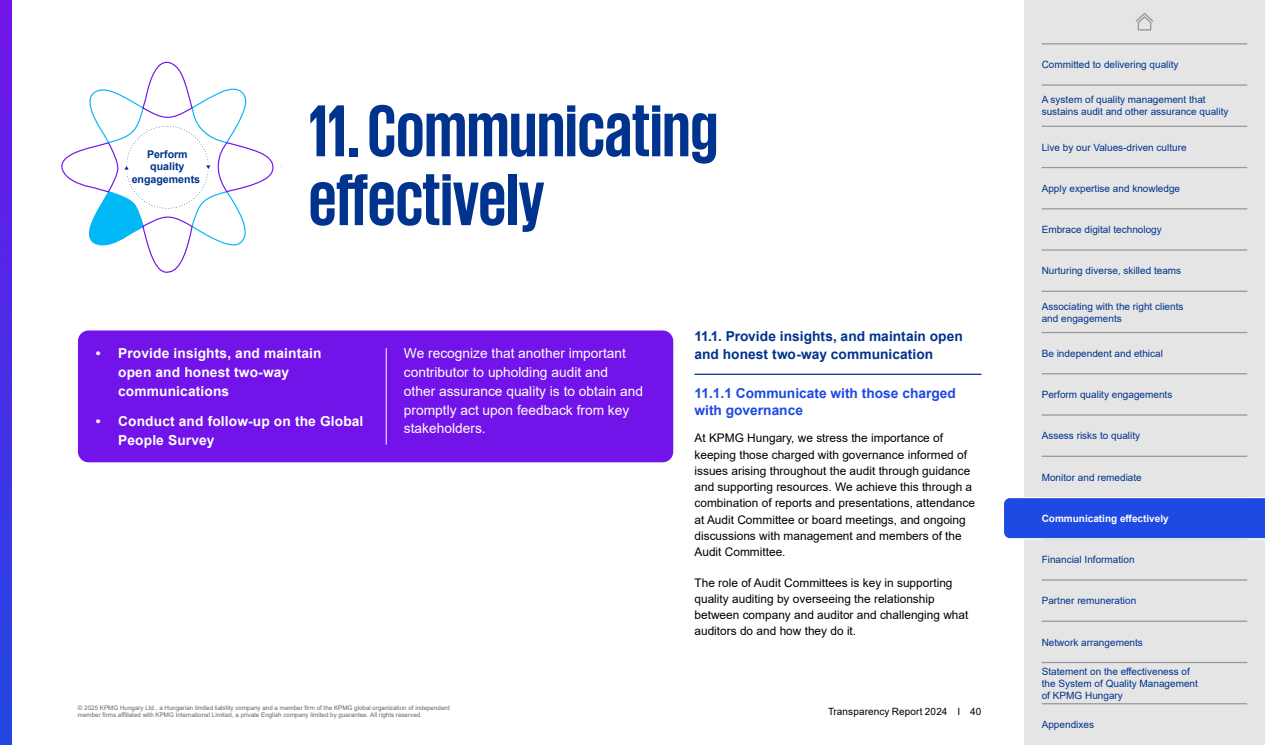
<style>
.page{position:relative;width:1265px;height:745px;background:#fff}
.page>*{position:absolute;margin:0;border:0;box-sizing:border-box;transform-origin:0 0}
.t1{font:700 75px/68.8px "KPMG";color:#00338d}
.t2{font:13.75px/18.8px "Arial";color:#fff}
.t3{font:700 13.75px/18.8px "Arial";letter-spacing:.01em;color:#fff}
.t4{font:700 13.75px/18.8px "Arial";letter-spacing:.005em;color:#00338d}
.t5{font:700 13.75px/16.5px "Arial";color:#1e49e2}
.t6{font:11.88px/16.2px "Arial";color:#000}
.t7{font:700 10.62px/12.8px "Arial";color:#00338d;text-align:center}
.t8{font:10px/12px "Arial";color:#00338d}
.t9{font:10px "Arial";letter-spacing:.01em;color:#000}
.t10{font:700 10px "Arial";color:#fff}
.t11{font:6.25px/7.5px "Arial";color:#666}
</style>
<div class="page">
<div style="left:78px;top:330px;width:595px;height:132px;background:#7213ea;border-radius:11px"></div>
<svg style="left:61px;top:61px;width:213px;height:212px"></svg>
<hr style="left:694px;top:373px;width:287px;height:1px;background:#00338d">
<hr style="left:386px;top:348px;width:1px;height:96px;background:#fff">
<div style="left:1024px;top:0;width:241px;height:744px;background:#e5e5e5"></div>
<svg style="left:0;top:0;width:12px;height:744px;background:#482de6"></svg>
<svg style="left:1136px;top:13px;width:17px;height:18px"></svg>
<hr style="left:1042px;top:43px;width:205px;height:1px;background:#989898">
<hr style="left:1042px;top:84px;width:205px;height:2px;background:#989898">
<hr style="left:1042px;top:126px;width:205px;height:1px;background:#989898">
<hr style="left:1042px;top:167px;width:205px;height:1px;background:#989898">
<hr style="left:1042px;top:208px;width:205px;height:1px;background:#989898">
<hr style="left:1042px;top:249px;width:205px;height:1px;background:#989898">
<hr style="left:1042px;top:290px;width:205px;height:2px;background:#989898">
<hr style="left:1042px;top:332px;width:205px;height:1px;background:#989898">
<hr style="left:1042px;top:373px;width:205px;height:1px;background:#989898">
<hr style="left:1042px;top:414px;width:205px;height:1px;background:#989898">
<hr style="left:1042px;top:455px;width:205px;height:1px;background:#989898">
<hr style="left:1042px;top:620px;width:205px;height:1px;background:#989898">
<hr style="left:1042px;top:661px;width:205px;height:1px;background:#989898">
<hr style="left:1042px;top:579px;width:205px;height:1px;background:#989898">
<hr style="left:1042px;top:702px;width:205px;height:2px;background:#989898">
<svg style="left:1004px;top:497px;width:261px;height:42px;background:#2952e3"></svg>
<h1 class="t1" style="left:309px;top:94px;width:411px">11. Communicating effectively</h1>
<p class="t7" style="left:132px;top:147px;width:70px">Perform quality engagements</p>
<p class="t7" style="left:368px;top:147px;width:42px">Perform</p>
<p class="t7" style="left:588px;top:147px;width:42px">Perform</p>
<p class="t7" style="left:352px;top:173px;width:70px">engagements</p>
<h2 class="t3" style="left:118px;top:344px;width:205px;text-indent:-22px">• Provide insights, and maintain open and honest two-way communications</h2>
<h2 class="t3" style="left:118px;top:411px;width:247px;text-indent:-22px">• Conduct and follow-up on the Global<br>People Survey</h2>
<h2 class="t2" style="left:404px;top:344px;width:241px">We recognize that another important contributor to upholding audit and<br>other assurance quality is to obtain and promptly act upon feedback from key stakeholders.</h2>
<p class="t11" style="left:78px;top:703px;width:373px">© 2025 KPMG Hungary Ltd., a Hungarian limited liability company and a member firm of the KPMG global organization of independent member firms affiliated with KPMG International Limited, a private English company limited by guarantee. All rights reserved.</p>
<h2 class="t4" style="left:694px;top:326px;width:270px">11.1. Provide insights, and maintain open and honest two-way communication</h2>
<h2 class="t5" style="left:694px;top:385px;width:263px">11.1.1 Communicate with those charged with governance</h2>
<p class="t6" style="left:694px;top:429px;width:282px">At KPMG Hungary, we stress the importance of keeping those charged with governance informed of issues arising throughout the audit through guidance and supporting resources. We achieve this through a combination of reports and presentations, attendance at Audit Committee or board meetings, and ongoing discussions with management and members of the Audit Committee.</p>
<p class="t6" style="left:694px;top:574px;width:275px">The role of Audit Committees is key in supporting quality auditing by overseeing the relationship between company and auditor and challenging what auditors do and how they do it.</p>
<p class="t9" style="left:828px;top:704px;width:155px">Transparency Report 2024 I 40</p>
<p class="t8" style="left:1042px;top:58px;width:138px">Committed to delivering quality</p>
<p class="t8" style="left:1042px;top:94px;width:188px">A system of quality management that sustains audit and other assurance quality</p>
<p class="t8" style="left:1042px;top:141px;width:146px">Live by our Values-driven culture</p>
<p class="t8" style="left:1042px;top:182px;width:140px">Apply expertise and knowledge</p>
<p class="t8" style="left:1042px;top:223px;width:122px">Embrace digital technology</p>
<p class="t8" style="left:1042px;top:264px;width:141px">Nurturing diverse, skilled teams</p>
<p class="t8" style="left:1042px;top:300px;width:143px">Associating with the right clients and engagements</p>
<p class="t8" style="left:1042px;top:347px;width:123px">Be independent and ethical</p>
<p class="t8" style="left:1042px;top:388px;width:132px">Perform quality engagements</p>
<p class="t8" style="left:1042px;top:429px;width:100px">Assess risks to quality</p>
<p class="t8" style="left:1042px;top:470px;width:102px">Monitor and remediate</p>
<p class="t10" style="left:1042px;top:511px;width:129px">Communicating effectively</p>
<p class="t8" style="left:1042px;top:553px;width:94px">Financial Information</p>
<p class="t8" style="left:1042px;top:594px;width:96px">Partner remuneration</p>
<p class="t8" style="left:1042px;top:635px;width:103px">Network arrangements</p>
<p class="t8" style="left:1042px;top:664px;width:158px">Statement on the effectiveness of the System of Quality Management of KPMG Hungary</p>
<p class="t8" style="left:1042px;top:718px;width:54px">Appendixes</p>
</div>
